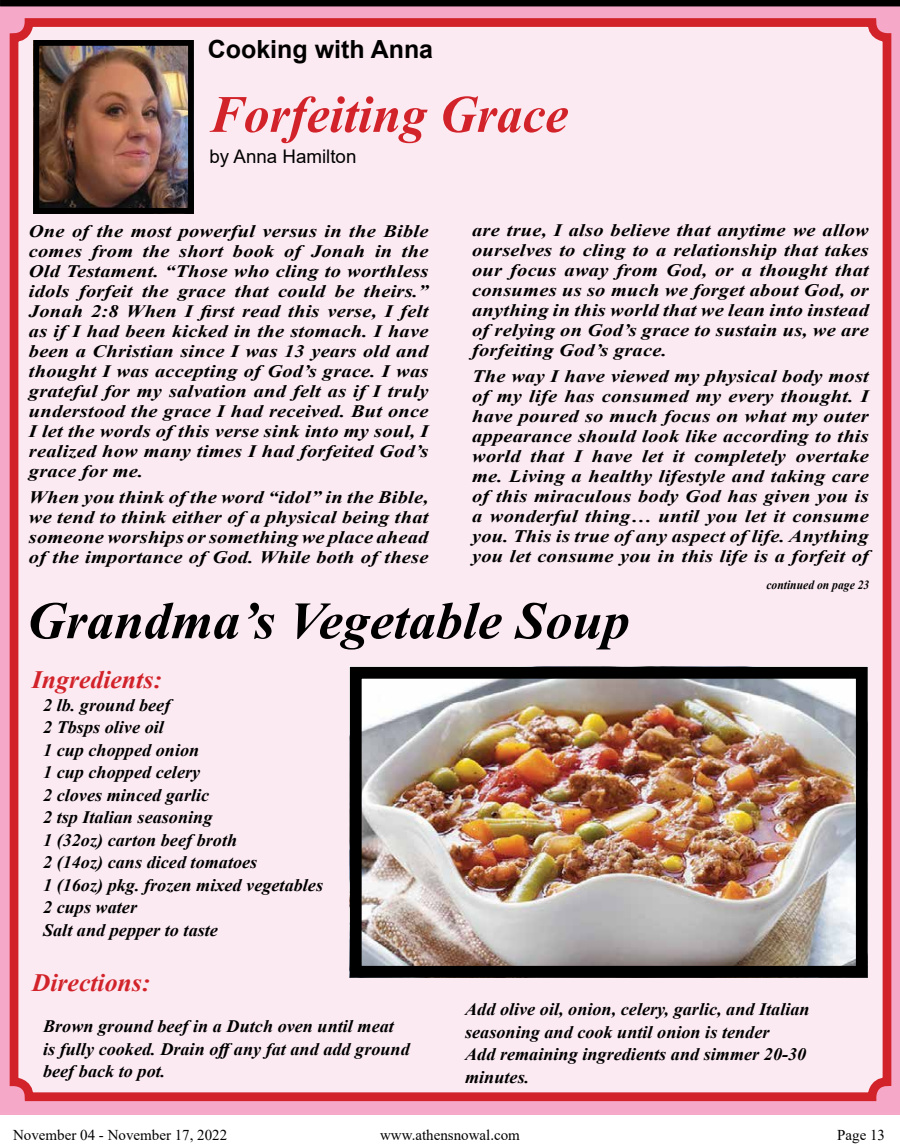
<style>
.page{position:relative;width:900px;height:1148px;background:#fff}
.page>*{position:absolute;margin:0;border:0;box-sizing:border-box;transform-origin:0 0}
.t1{font:italic 700 52.5px "Times New Roman";color:#000}
.t2{font:italic 700 52.5px "Times New Roman";color:#d2232a}
.t3{font:italic 700 25px "Times New Roman";color:#d2232a}
.t4{font:700 25px "Arial";color:#000}
.t5{font:18.75px "Arial";color:#000}
.t6{font:italic 700 17.5px/20px "Times New Roman";color:#000;text-align:justify;scale:1.17 1}
.t7{font:italic 700 17.5px/22.5px "Times New Roman";color:#000;scale:1.04 1}
.t8{font:15px "Times New Roman";color:#000}
.t9{font:italic 700 12.5px "Times New Roman";color:#000;scale:.93 1}
</style>
<div class="page">
<div style="left:0;top:5px;width:900px;height:1109px;background:#f6a8c9"></div>
<div style="left:12px;top:23px;width:874px;height:1070px;background:#fceaf2;border-radius:15px"></div>
<div style="left:10px;top:18px;width:881px;height:1083px;border:9px solid #d2232a;border-radius:15px"></div>
<div style="left:0;top:0;width:900px;height:6px;background:#000"></div>
<img style="left:40px;top:47px;width:147px;height:160px">
<div style="left:33px;top:40px;width:161px;height:174px;border:6px solid #000"></div>
<img style="left:363px;top:680px;width:492px;height:284px">
<div style="left:350px;top:667px;width:518px;height:310px;border:12px solid #000"></div>
<h2 class="t4" style="left:208px;top:31px;width:227px">Cooking with Anna</h2>
<h1 class="t2" style="left:210px;top:78px;width:360px">Forfeiting Grace</h1>
<p class="t5" style="left:210px;top:144px;width:148px">by Anna Hamilton</p>
<p class="t6" style="left:29px;top:221px;width:343px">One of the most powerful versus in the Bible comes from the short book of Jonah in the Old Testament. “Those who cling to worthless idols forfeit the grace that could be theirs.” Jonah 2:8 When I first read this verse, I felt as if I had been kicked in the stomach. I have been a Christian since I was 13 years old and thought I was accepting of God’s grace. I was grateful for my salvation and felt as if I truly understood the grace I had received. But once I let the words of this verse sink into my soul, I realized how many times I had forfeited God’s grace for me.</p>
<p class="t6" style="left:29px;top:486px;width:343px">When you think of the word “idol” in the Bible, we tend to think either of a physical being that someone worships or something we place ahead of the importance of God. While both of these</p>
<p class="t6" style="left:472px;top:220px;width:341px">are true, I also believe that anytime we allow ourselves to cling to a relationship that takes our focus away from God, or a thought that consumes us so much we forget about God, or anything in this world that we lean into instead of relying on God’s grace to sustain us, we are forfeiting God’s grace.</p>
<p class="t6" style="left:472px;top:365px;width:341px">The way I have viewed my physical body most of my life has consumed my every thought. I have poured so much focus on what my outer appearance should look like according to this world that I have let it completely overtake me. Living a healthy lifestyle and taking care of this miraculous body God has given you is a wonderful thing… until you let it consume you. This is true of any aspect of life. Anything you let consume you in this life is a forfeit of</p>
<p class="t9" style="left:766px;top:576px;width:112px">continued on page 23</p>
<h1 class="t1" style="left:27px;top:584px;width:604px">Grandma’s Vegetable Soup</h1>
<h2 class="t3" style="left:32px;top:662px;width:132px">Ingredients:</h2>
<p class="t7" style="left:43px;top:693px;width:271px">2 lb. ground beef<br>2 Tbsps olive oil<br>1 cup chopped onion<br>1 cup chopped celery<br>2 cloves minced garlic<br>2 tsp Italian seasoning<br>1 (32oz) carton beef broth<br>2 (14oz) cans diced tomatoes<br>1 (16oz) pkg. frozen mixed vegetables<br>2 cups water<br>Salt and pepper to taste</p>
<h2 class="t3" style="left:32px;top:965px;width:120px">Directions:</h2>
<p class="t7" style="left:43px;top:1014px;width:354px">Brown ground beef in a Dutch oven until meat is fully cooked. Drain offany fat and add ground beef back to pot.</p>
<p class="t7" style="left:465px;top:997px;width:333px">Add olive oil, onion, celery, garlic, and Italian seasoning and cook until onion is tender<br>Add remaining ingredients and simmer 20-30 minutes.</p>
<p class="t8" style="left:13px;top:1124px;width:216px">November 04 - November 17, 2022</p>
<p class="t8" style="left:380px;top:1124px;width:141px">www.athensnowal.com</p>
<p class="t8" style="left:837px;top:1124px;width:49px">Page 13</p>
</div>
